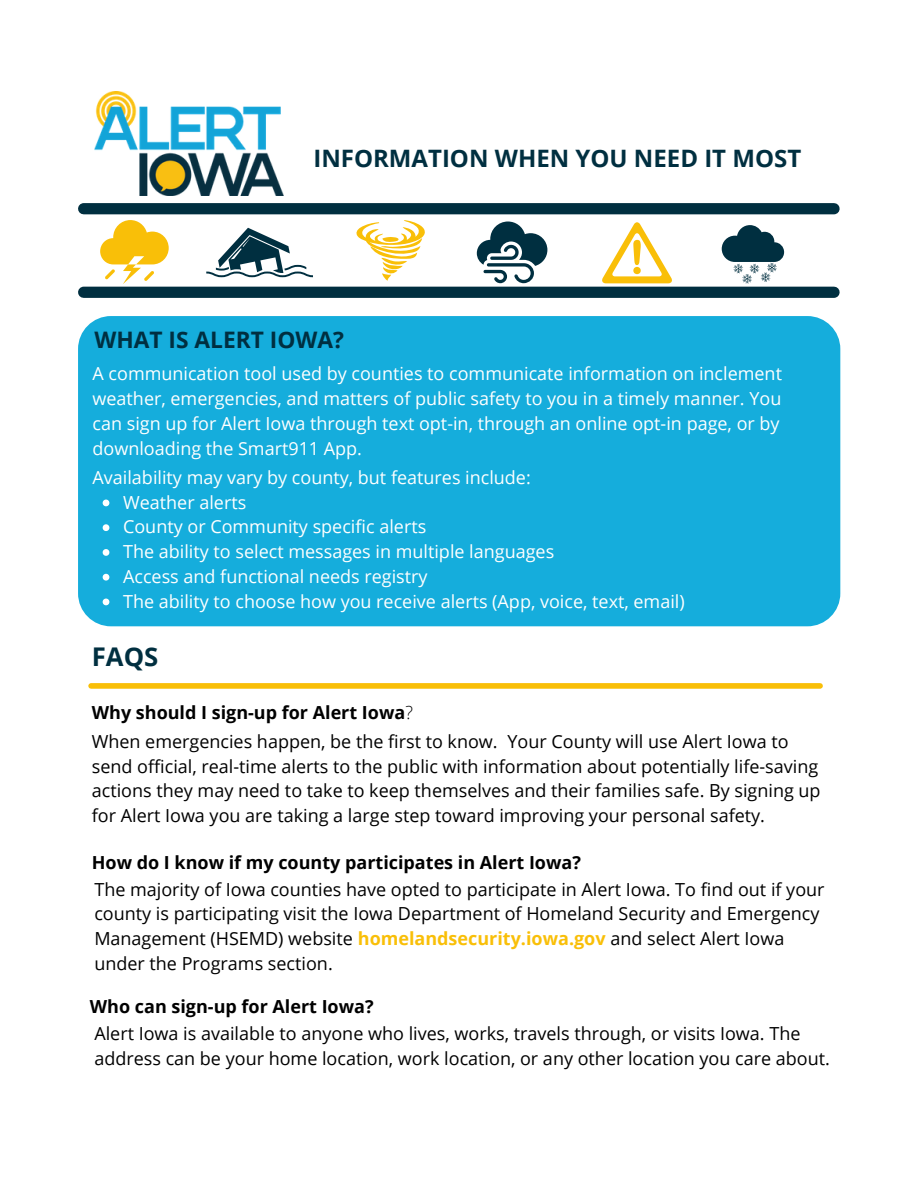
<style>
.page{position:relative;width:918px;height:1188px;background:#fff}
.page>*{position:absolute;margin:0;border:0;box-sizing:border-box;transform-origin:0 0}
.t1{font:700 25.8px "Open Sans";color:#002f40}
.t2{font:700 24px "Open Sans";color:#002f40}
.t3{font:700 22.8px "Open Sans";color:#002f40}
.t4{font:18px/24.8px "Open Sans";color:#000}
.t5{font:18px/24.8px "Open Sans";color:#fff}
.t6{font:700 18px "Open Sans";color:#000}
.s1{font-weight:300}
.s2{font-weight:700;color:#f9bf08}
</style>
<div class="page">
<svg style="left:356px;top:220px;width:69px;height:61px"></svg>
<svg style="left:206px;top:228px;width:107px;height:49px"></svg>
<svg style="left:602px;top:222px;width:70px;height:61px"></svg>
<div style="left:84px;top:203px;width:750px;height:11px;background:#002f40"></div>
<svg style="left:477px;top:222px;width:70px;height:61px"></svg>
<img style="left:94px;top:92px;width:189px;height:103px">
<svg style="left:100px;top:220px;width:69px;height:64px"></svg>
<svg style="left:722px;top:225px;width:62px;height:59px"></svg>
<div style="left:84px;top:287px;width:750px;height:11px;background:#002f40"></div>
<div style="left:78px;top:316px;width:762px;height:310px;background:#15addc;border-radius:33px"></div>
<svg style="left:103px;top:500px;width:6px;height:6px"></svg>
<svg style="left:103px;top:524px;width:6px;height:7px"></svg>
<svg style="left:103px;top:549px;width:6px;height:7px"></svg>
<svg style="left:103px;top:574px;width:6px;height:7px"></svg>
<svg style="left:103px;top:599px;width:6px;height:6px"></svg>
<div style="left:91px;top:683px;width:729px;height:6px;background:#f9bf08"></div>
<p class="t2" style="left:313px;top:141px;width:489px">INFORMATION WHEN YOU NEED IT MOST</p>
<p class="t3" style="left:94px;top:324px;width:251px">WHAT IS ALERT IOWA?</p>
<p class="t5" style="left:93px;top:361px;width:691px">A communication tool used by counties to communicate information on inclement weather, emergencies, and matters of public safety to you in a timely manner. You can sign up for Alert Iowa through text opt-in, through an online opt-in page, or by downloading the Smart911 App.</p>
<p class="t5" style="left:123px;top:489px;width:125px">Weather alerts</p>
<p class="t5" style="left:123px;top:514px;width:305px">County or Community specific alerts</p>
<p class="t5" style="left:123px;top:539px;width:433px">The ability to select messages in multiple languages</p>
<p class="t5" style="left:123px;top:563px;width:306px">Access and functional needs registry</p>
<p class="t5" style="left:123px;top:588px;width:563px">The ability to choose how you receive alerts (App, voice, text, email)</p>
<p class="t5" style="left:93px;top:464px;width:440px">Availability may vary by county, but features include:</p>
<p class="t1" style="left:92px;top:638px;width:68px">FAQS</p>
<p class="t6" style="left:92px;top:699px;width:323px">Why should I sign-up for Alert Iowa<span class="s1">?</span></p>
<p class="t4" style="left:92px;top:728px;width:730px">When emergencies happen, be the first to know. Your County will use Alert Iowa to send official, real-time alerts to the public with information about potentially life-saving actions they may need to take to keep themselves and their families safe. By signing up for Alert Iowa you are taking a large step toward improving your personal safety.</p>
<p class="t6" style="left:92px;top:850px;width:491px">How do I know if my county participates in Alert Iowa?</p>
<p class="t4" style="left:94px;top:876px;width:732px">The majority of Iowa counties have opted to participate in Alert Iowa. To find out if your county is participating visit the Iowa Department of Homeland Security and Emergency Management (HSEMD) website <span class="s2">homelandsecurity.iowa.gov</span> and select Alert Iowa under the Programs section.</p>
<p class="t6" style="left:90px;top:994px;width:285px">Who can sign-up for Alert Iowa?</p>
<p class="t4" style="left:94px;top:1021px;width:737px">Alert Iowa is available to anyone who lives, works, travels through, or visits Iowa. The address can be your home location, work location, or any other location you care about.</p>
</div>
